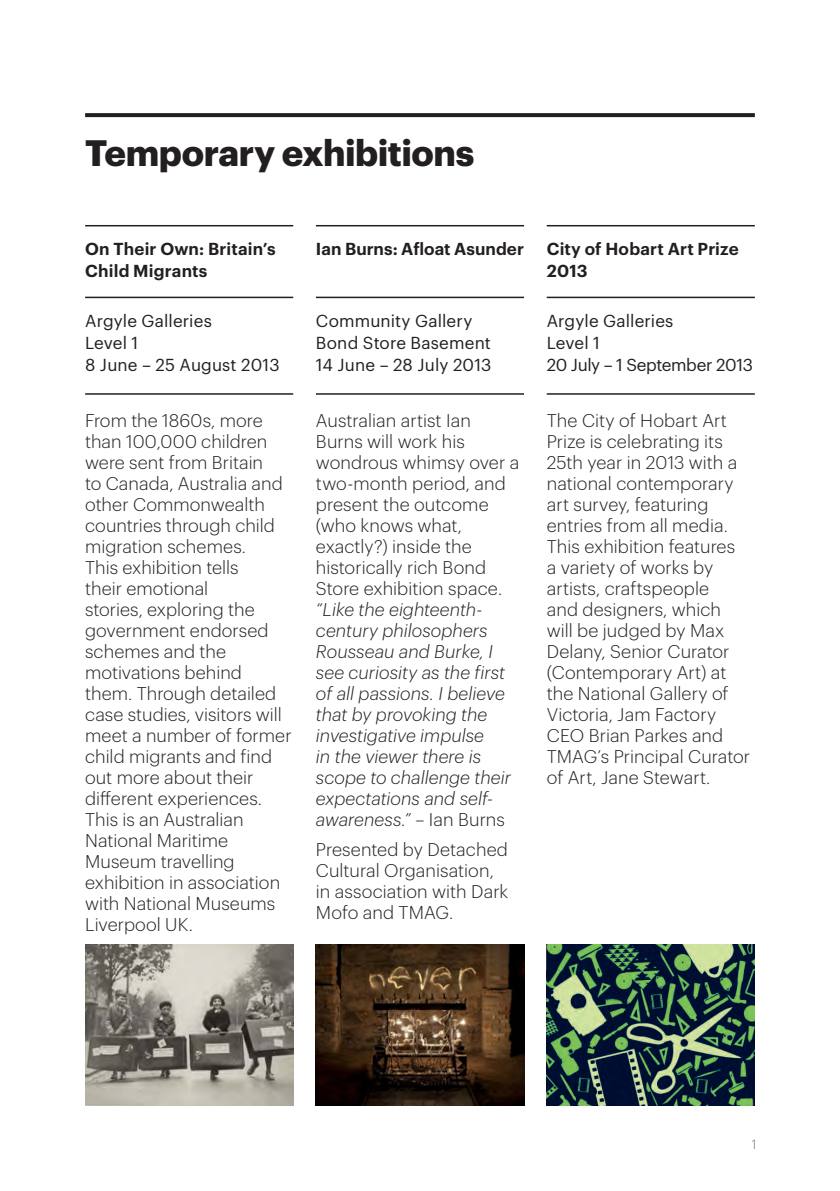
<style>
.page{position:relative;width:840px;height:1191px;background:#fff}
.page>*{position:absolute;margin:0;border:0;box-sizing:border-box;transform-origin:0 0}
.Internal_heading{font:700 36px "Graphik";letter-spacing:-.01em;color:#231f20}
.body{font:300 18px/21px "Graphik";letter-spacing:.005em;color:#231f20}
.body-2{font:italic 300 18px/21px "Graphik";color:#231f20}
.Exhibition_info{font:17px/22px "Graphik";letter-spacing:.005em;color:#231f20}
.Exhibition_Title{font:600 17px/22px "Graphik";letter-spacing:.005em;color:#231f20}
.Page_header{font:300 13px "Graphik";color:#6c6d70}
.s1{font-style:normal}
</style>
<div class="page">
<svg style="left:85px;top:113px;width:669px;height:4px;fill:#231f20"></svg>
<img style="left:546px;top:944px;width:208px;height:162px">
<img style="left:85px;top:944px;width:208px;height:162px">
<img style="left:316px;top:944px;width:207px;height:162px">
<hr style="left:85px;top:225px;width:208px;height:1px;background:#231f20">
<hr style="left:85px;top:297px;width:208px;height:1px;background:#231f20">
<hr style="left:85px;top:393px;width:208px;height:2px;background:#231f20">
<hr style="left:316px;top:225px;width:207px;height:1px;background:#231f20">
<hr style="left:316px;top:297px;width:207px;height:1px;background:#231f20">
<hr style="left:316px;top:393px;width:207px;height:2px;background:#231f20">
<hr style="left:546px;top:225px;width:208px;height:1px;background:#231f20">
<hr style="left:546px;top:297px;width:208px;height:1px;background:#231f20">
<hr style="left:546px;top:393px;width:208px;height:2px;background:#231f20">
<p class="Internal_heading" style="left:85px;top:125px;width:390px">Temporary exhibitions</p>
<p class="Exhibition_Title" style="left:85px;top:236px;width:192px">On Their Own: Britain’s<br>Child Migrants</p>
<p class="Exhibition_info" style="left:85px;top:308px;width:196px">Argyle Galleries<br>Level 1<br>8 June – 25 August 2013</p>
<p class="body" style="left:85px;top:408px;width:208px">From the 1860s, more than 100,000 children were sent from Britain<br>to Canada, Australia and other Commonwealth countries through child migration schemes.<br>This exhibition tells<br>their emotional<br>stories, exploring the government endorsed schemes and the motivations behind them. Through detailed case studies, visitors will meet a number of former child migrants and find out more about their different experiences.<br>This is an Australian<br>National Maritime<br>Museum travelling exhibition in association with National Museums<br>Liverpool UK.</p>
<p class="Exhibition_Title" style="left:316px;top:236px;width:209px">Ian Burns: Afloat Asunder</p>
<p class="Exhibition_info" style="left:316px;top:308px;width:177px">Community Gallery<br>Bond Store Basement<br>14 June – 28 July 2013</p>
<p class="body-2" style="left:316px;top:408px;width:205px"><span class="s1">Australian artist Ian<br>Burns will work his wondrous whimsy over a two-month period, and present the outcome (who knows what, exactly?) inside the historically rich Bond<br>Store exhibition space. </span>“Like the eighteenth&shy;century philosophers<br>Rousseau and Burke, I see curiosity as the first of all passions. I believe that by provoking the investigative impulse<br>in the viewer there is scope to challenge their expectations and self&shy;awareness.” <span class="s1">– Ian Burns</span></p>
<p class="body" style="left:316px;top:837px;width:194px">Presented by Detached<br>Cultural Organisation, in association with Dark<br>Mofo and TMAG.</p>
<p class="Exhibition_Title" style="left:546px;top:236px;width:193px">City of Hobart Art Prize<br>2013</p>
<p class="Exhibition_info" style="left:546px;top:308px;width:208px">Argyle Galleries<br>Level 1<br>20 July – 1 September 2013</p>
<p class="body" style="left:546px;top:408px;width:205px">The City of Hobart Art<br>Prize is celebrating its<br>25th year in 2013 with a national contemporary art survey, featuring entries from all media.<br>This exhibition features<br>a variety of works by artists, craftspeople<br>and designers, which will be judged by Max<br>Delany, Senior Curator (Contemporary Art) at the National Gallery of<br>Victoria, Jam Factory<br>CEO Brian Parkes and<br>TMAG’s Principal Curator of Art, Jane Stewart.</p>
<p class="Page_header" style="left:751px;top:1134px;width:6px">1</p>
</div>
